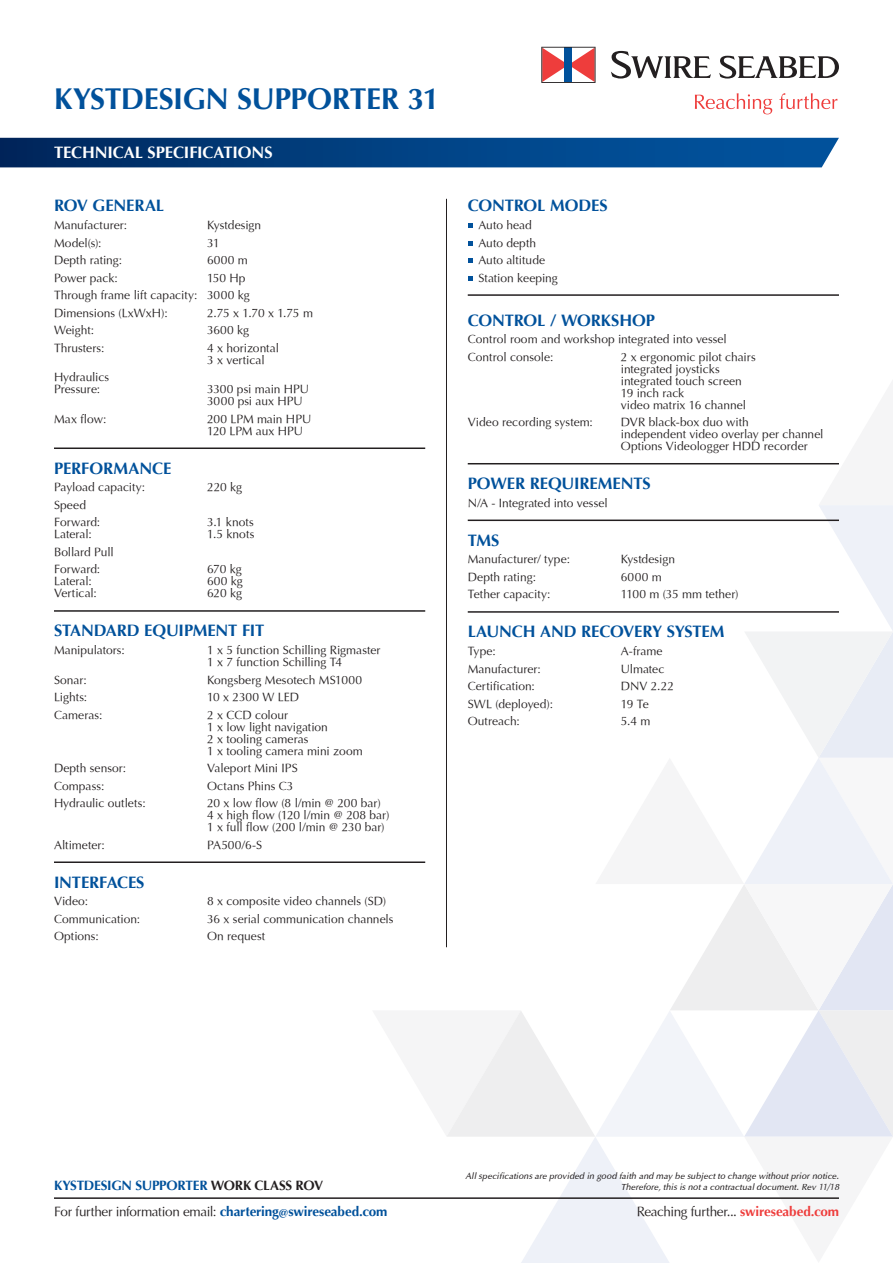
<style>
.page{position:relative;width:893px;height:1263px;background:#fff}
.page>*{position:absolute;margin:0;border:0;box-sizing:border-box;transform-origin:0 0}
.t1{font:700 30px "Optima";letter-spacing:-.015em;color:#01519b}
.t2{font:700 16.5px "Optima";letter-spacing:-.005em;color:#01519b}
.t3{font:700 16.5px "Optima";letter-spacing:-.01em;color:#fff}
.t4{font:13.5px "Optima";letter-spacing:-.02em;color:#231f20}
.t5{font:700 13.5px "Optima";letter-spacing:-.02em;color:#01519b}
.t6{font:12px/12px "Optima";color:#231f20}
.t7{font:italic 9px/10.8px "Optima";letter-spacing:.01em;color:#231f20;text-align:right}
.s1{color:#231f20}
.s2{font-weight:700;color:#01519b}
.s3{font-weight:700;color:#ee3d3c}
</style>
<div class="page">
<svg style="left:425px;top:447px;width:468px;height:816px"></svg>
<svg style="left:541px;top:47px;width:54px;height:36px"></svg>
<svg style="left:611px;top:51px;width:100px;height:28px"></svg>
<svg style="left:719px;top:56px;width:120px;height:23px"></svg>
<svg style="left:695px;top:93px;width:77px;height:21px"></svg>
<svg style="left:779px;top:93px;width:58px;height:16px"></svg>
<svg style="left:0;top:138px;width:839px;height:29px;background:#034282"></svg>
<hr style="left:54px;top:1197px;width:785px;height:2px;background:#231f20">
<hr style="left:54px;top:447px;width:371px;height:2px;background:#231f20">
<hr style="left:54px;top:610px;width:371px;height:2px;background:#231f20">
<hr style="left:54px;top:861px;width:371px;height:2px;background:#231f20">
<hr style="left:468px;top:294px;width:371px;height:2px;background:#231f20">
<hr style="left:468px;top:463px;width:371px;height:1px;background:#231f20">
<hr style="left:468px;top:519px;width:371px;height:2px;background:#231f20">
<hr style="left:468px;top:611px;width:371px;height:2px;background:#231f20">
<svg style="left:468px;top:223px;width:4px;height:5px"></svg>
<svg style="left:468px;top:241px;width:4px;height:4px"></svg>
<svg style="left:468px;top:258px;width:4px;height:5px"></svg>
<svg style="left:468px;top:276px;width:4px;height:4px"></svg>
<hr style="left:446px;top:199px;width:1px;height:748px;background:#231f20">
<h1 class="t1" style="left:54px;top:81px;width:387px">KYSTDESIGN SUPPORTER 31</h1>
<h2 class="t3" style="left:54px;top:143px;width:220px">TECHNICAL SPECIFICATIONS</h2>
<h2 class="t2" style="left:54px;top:196px;width:112px">ROV GENERAL</h2>
<p class="t6" style="left:54px;top:219px;width:75px">Manufacturer:</p>
<p class="t6" style="left:207px;top:219px;width:56px">Kystdesign</p>
<p class="t6" style="left:54px;top:237px;width:49px">Model(s):</p>
<p class="t6" style="left:207px;top:237px;width:14px">31</p>
<p class="t6" style="left:54px;top:254px;width:70px">Depth rating:</p>
<p class="t6" style="left:207px;top:254px;width:42px">6000 m</p>
<p class="t6" style="left:54px;top:272px;width:65px">Power pack:</p>
<p class="t6" style="left:54px;top:269px;width:197px;line-height:17.5px;text-indent:153px">150 Hp<br>Through frame lift capacity: 3000 kg<br>Dimensions (LxWxH):</p>
<p class="t6" style="left:207px;top:307px;width:107px">2.75 x 1.70 x 1.75 m</p>
<p class="t6" style="left:54px;top:324px;width:42px">Weight:</p>
<p class="t6" style="left:207px;top:324px;width:44px">3600 kg</p>
<p class="t6" style="left:54px;top:342px;width:52px">Thrusters:</p>
<p class="t6" style="left:207px;top:342px;width:73px">4 x horizontal<br>3 x vertical</p>
<p class="t6" style="left:54px;top:371px;width:57px">Hydraulics<br>Pressure:</p>
<p class="t6" style="left:207px;top:383px;width:104px">3300 psi main HPU<br>3000 psi aux HPU</p>
<p class="t6" style="left:54px;top:413px;width:54px">Max flow:</p>
<p class="t6" style="left:207px;top:413px;width:106px">200 LPM main HPU<br>120 LPM aux HPU</p>
<h2 class="t2" style="left:54px;top:459px;width:119px">PERFORMANCE</h2>
<p class="t6" style="left:54px;top:481px;width:93px">Payload capacity:</p>
<p class="t6" style="left:207px;top:481px;width:37px">220 kg</p>
<p class="t6" style="left:54px;top:496px;width:48px;line-height:17.5px">Speed<br>Forward:</p>
<p class="t6" style="left:207px;top:516px;width:48px">3.1 knots</p>
<p class="t6" style="left:54px;top:528px;width:39px">Lateral:</p>
<p class="t6" style="left:207px;top:528px;width:49px">1.5 knots</p>
<p class="t6" style="left:54px;top:543px;width:61px;line-height:17.5px">Bollard Pull<br>Forward:</p>
<p class="t6" style="left:207px;top:564px;width:36px">670 kg</p>
<p class="t6" style="left:54px;top:576px;width:39px">Lateral:</p>
<p class="t6" style="left:207px;top:576px;width:37px">600 kg</p>
<p class="t6" style="left:54px;top:588px;width:44px">Vertical:</p>
<p class="t6" style="left:207px;top:588px;width:36px">620 kg</p>
<h2 class="t2" style="left:54px;top:621px;width:212px">STANDARD EQUIPMENT FIT</h2>
<p class="t6" style="left:54px;top:644px;width:72px">Manipulators:</p>
<p class="t6" style="left:207px;top:644px;width:175px">1 x 5 function Schilling Rigmaster<br>1 x 7 function Schilling T4</p>
<p class="t6" style="left:54px;top:674px;width:34px">Sonar:</p>
<p class="t6" style="left:207px;top:674px;width:156px">Kongsberg Mesotech MS1000</p>
<p class="t6" style="left:54px;top:691px;width:35px">Lights:</p>
<p class="t6" style="left:207px;top:691px;width:94px">10 x 2300 W LED</p>
<p class="t6" style="left:54px;top:709px;width:50px">Cameras:</p>
<p class="t6" style="left:207px;top:709px;width:157px">2 x CCD colour<br>1 x low light navigation<br>2 x tooling cameras<br>1 x tooling camera mini zoom</p>
<p class="t6" style="left:54px;top:762px;width:74px">Depth sensor:</p>
<p class="t6" style="left:207px;top:762px;width:92px">Valeport Mini IPS</p>
<p class="t6" style="left:54px;top:780px;width:52px">Compass:</p>
<p class="t6" style="left:207px;top:780px;width:88px">Octans Phins C3</p>
<p class="t6" style="left:54px;top:797px;width:93px">Hydraulic outlets:</p>
<p class="t6" style="left:207px;top:797px;width:184px">20 x low flow (8 l/min @ 200 bar)<br>4 x high flow (120 l/min @ 208 bar)<br>1 x full flow (200 l/min @ 230 bar)</p>
<p class="t6" style="left:54px;top:839px;width:52px">Altimeter:</p>
<p class="t6" style="left:207px;top:839px;width:57px">PA500/6-S</p>
<h2 class="t2" style="left:54px;top:872px;width:92px">INTERFACES</h2>
<p class="t6" style="left:54px;top:895px;width:36px">Video:</p>
<p class="t6" style="left:207px;top:895px;width:181px">8 x composite video channels (SD)</p>
<p class="t6" style="left:54px;top:913px;width:88px">Communication:</p>
<p class="t6" style="left:207px;top:913px;width:188px">36 x serial communication channels</p>
<p class="t6" style="left:54px;top:930px;width:46px">Options:</p>
<p class="t6" style="left:207px;top:930px;width:60px">On request</p>
<h2 class="t2" style="left:468px;top:196px;width:141px">CONTROL MODES</h2>
<p class="t6" style="left:478px;top:216px;width:81px;line-height:17.5px">Auto head<br>Auto depth<br>Auto altitude<br>Station keeping</p>
<h2 class="t2" style="left:468px;top:310px;width:189px">CONTROL / WORKSHOP</h2>
<p class="t6" style="left:468px;top:330px;width:261px;line-height:17.5px">Control room and workshop integrated into vessel<br>Control console:</p>
<p class="t6" style="left:621px;top:351px;width:136px">2 x ergonomic pilot chairs integrated joysticks integrated touch screen<br>19 inch rack<br>video matrix 16 channel</p>
<p class="t6" style="left:468px;top:416px;width:127px">Video recording system:</p>
<p class="t6" style="left:621px;top:416px;width:204px">DVR black-box duo with<br>independent video overlay per channel<br>Options Videologger HDD recorder</p>
<h2 class="t2" style="left:468px;top:474px;width:184px">POWER REQUIREMENTS</h2>
<p class="t6" style="left:468px;top:497px;width:142px">N/A - Integrated into vessel</p>
<h2 class="t2" style="left:468px;top:531px;width:33px">TMS</h2>
<p class="t6" style="left:468px;top:553px;width:104px">Manufacturer/ type:</p>
<p class="t6" style="left:621px;top:553px;width:56px">Kystdesign</p>
<p class="t6" style="left:468px;top:571px;width:70px">Depth rating:</p>
<p class="t6" style="left:621px;top:571px;width:42px">6000 m</p>
<p class="t6" style="left:468px;top:588px;width:84px">Tether capacity:</p>
<p class="t6" style="left:621px;top:588px;width:119px">1100 m (35 mm tether)</p>
<h2 class="t2" style="left:468px;top:622px;width:258px">LAUNCH AND RECOVERY SYSTEM</h2>
<p class="t6" style="left:468px;top:645px;width:30px">Type:</p>
<p class="t6" style="left:621px;top:645px;width:43px">A-frame</p>
<p class="t6" style="left:468px;top:663px;width:75px">Manufacturer:</p>
<p class="t6" style="left:621px;top:663px;width:45px">Ulmatec</p>
<p class="t6" style="left:468px;top:680px;width:69px">Certification:</p>
<p class="t6" style="left:621px;top:680px;width:55px">DNV 2.22</p>
<p class="t6" style="left:468px;top:698px;width:87px">SWL (deployed):</p>
<p class="t6" style="left:621px;top:698px;width:29px">19 Te</p>
<p class="t6" style="left:468px;top:715px;width:54px">Outreach:</p>
<p class="t6" style="left:621px;top:715px;width:31px">5.4 m</p>
<p class="t5" style="left:54px;top:1177px;width:270px">KYSTDESIGN SUPPORTER <span class="s1">WORK CLASS ROV</span></p>
<p class="t7" style="left:465px;top:1170px;width:375px">All specifications are provided in good faith and may be subject to change without prior notice.<br>Therefore, this is not a contractual document. Rev 11/18</p>
<p class="t4" style="left:54px;top:1204px;width:335px">For further information email: <span class="s2">chartering@swireseabed.com</span></p>
<p class="t4" style="left:637px;top:1204px;width:204px">Reaching further... <span class="s3">swireseabed.com</span></p>
</div>
